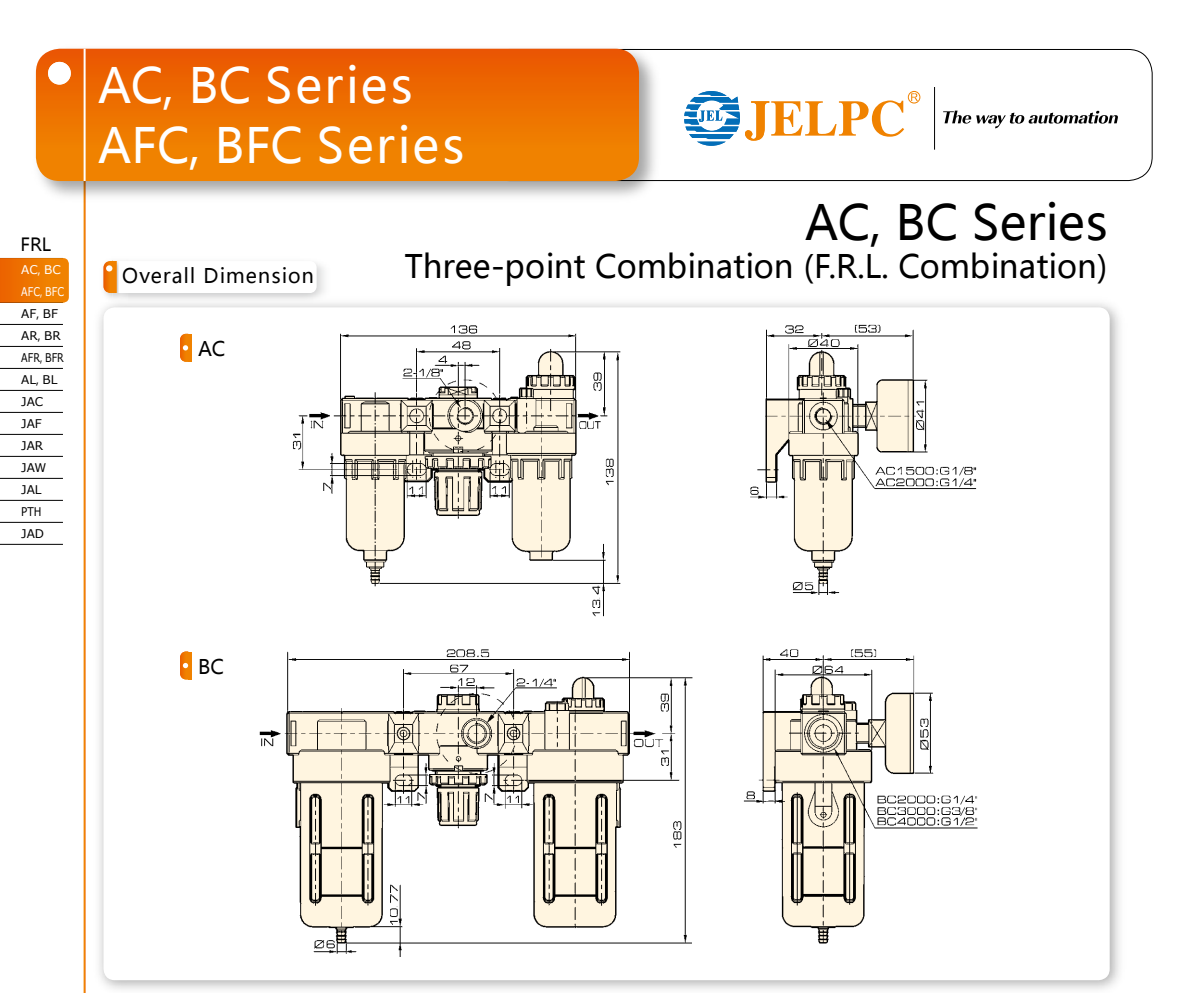
<style>
.page{position:relative;width:1191px;height:993px;background:#fff}
.page>*{position:absolute;margin:0;border:0;box-sizing:border-box;transform-origin:0 0}
.t1{font:48px/60px "Microsoft Ya Hei";letter-spacing:.05em;color:#fff}
.t2{font:48px "Microsoft Ya Hei";color:#000}
.t3{font:32px "Microsoft Ya Hei";color:#000}
.t4{font:20px "Microsoft Ya Hei";letter-spacing:.05em;color:#000}
.t5{font:18px "Microsoft Ya Hei";color:#000}
.t6{font:12px/22px "Verdana";color:#000}
.s1{color:#fff}
.s2{font-family:"Microsoft Ya Hei";color:#fff}
.s3{font-family:"Microsoft Ya Hei"}
</style>
<div class="page">
<hr style="left:0;top:302px;width:63px;height:1px;background:#000">
<hr style="left:0;top:324px;width:63px;height:1px;background:#000">
<hr style="left:0;top:346px;width:63px;height:1px;background:#000">
<hr style="left:0;top:368px;width:63px;height:1px;background:#000">
<hr style="left:0;top:434px;width:63px;height:1px;background:#000">
<hr style="left:0;top:456px;width:63px;height:1px;background:#000">
<hr style="left:0;top:478px;width:63px;height:1px;background:#000">
<hr style="left:0;top:500px;width:63px;height:1px;background:#000">
<hr style="left:0;top:522px;width:63px;height:1px;background:#000">
<hr style="left:0;top:390px;width:63px;height:1px;background:#000">
<hr style="left:0;top:412px;width:63px;height:1px;background:#000">
<hr style="left:0;top:544px;width:63px;height:1px;background:#000">
<div style="left:485px;top:49px;width:667px;height:132px;border:1px solid #000;border-radius:24px"></div>
<hr style="left:934px;top:87px;width:1px;height:63px;background:#000">
<svg style="left:943px;top:111px;width:175px;height:17px"></svg>
<div style="left:31px;top:44px;width:631px;height:158px;background:#000;opacity:.35"></div>
<div style="left:36px;top:49px;width:603px;height:132px;background:linear-gradient(to bottom,#ea5801,#f18a00);border-radius:24px"></div>
<hr style="left:84px;top:49px;width:2px;height:132px;background:#fff">
<img style="left:103px;top:261px;width:8px;height:33px">
<img style="left:111px;top:260px;width:214px;height:34px">
<img style="left:113px;top:260px;width:15px;height:34px">
<svg style="left:118px;top:261px;width:199px;height:32px"></svg>
<svg style="left:0;top:258px;width:69px;height:44px;background:#ed7701"></svg>
<div style="left:48px;top:62px;width:23px;height:22px;background:#fff;border-radius:50%"></div>
<svg style="left:684px;top:91px;width:236px;height:55px"></svg>
<div style="left:93px;top:294px;width:1034px;height:698px;background:#000;opacity:.34"></div>
<div style="left:103px;top:307px;width:1006px;height:672px;background:#fff;border-radius:11px"></div>
<hr style="left:188px;top:334px;width:4px;height:27px;background:#f08200">
<svg style="left:180px;top:334px;width:8px;height:27px"></svg>
<hr style="left:188px;top:651px;width:4px;height:28px;background:#f08200">
<svg style="left:180px;top:651px;width:8px;height:28px"></svg>
<img style="left:259px;top:324px;width:719px;height:633px">
<h3 class="t5" style="left:20px;top:233px;width:32px">FRL</h3>
<p class="t6" style="left:21px;top:258px;width:44px"><span class="s1">AC</span><span class="s2">,</span> <span class="s1">BC<br>AFC</span><span class="s2">,</span> <span class="s1">BFC<br></span>AF<span class="s3">,</span> BF<br>AR<span class="s3">,</span> BR<br>AFR<span class="s3">,</span> BFR<br>AL<span class="s3">,</span> BL<br>JAC<br>JAF<br>JAR<br>JAW<br>JAL<br>PTH<br>JAD</p>
<h1 class="t1" style="left:98px;top:54px;width:368px">AC, BC Series<br>AFC, BFC Series</h1>
<h3 class="t4" style="left:122px;top:262px;width:193px">Overall Dimension</h3>
<h3 class="t4" style="left:198px;top:335px;width:29px">AC</h3>
<h1 class="t2" style="left:805px;top:190px;width:304px">AC, BC Series</h1>
<h2 class="t3" style="left:405px;top:245px;width:704px">Three-point Combination (F.R.L. Combination)</h2>
<h3 class="t4" style="left:198px;top:653px;width:27px">BC</h3>
</div>
